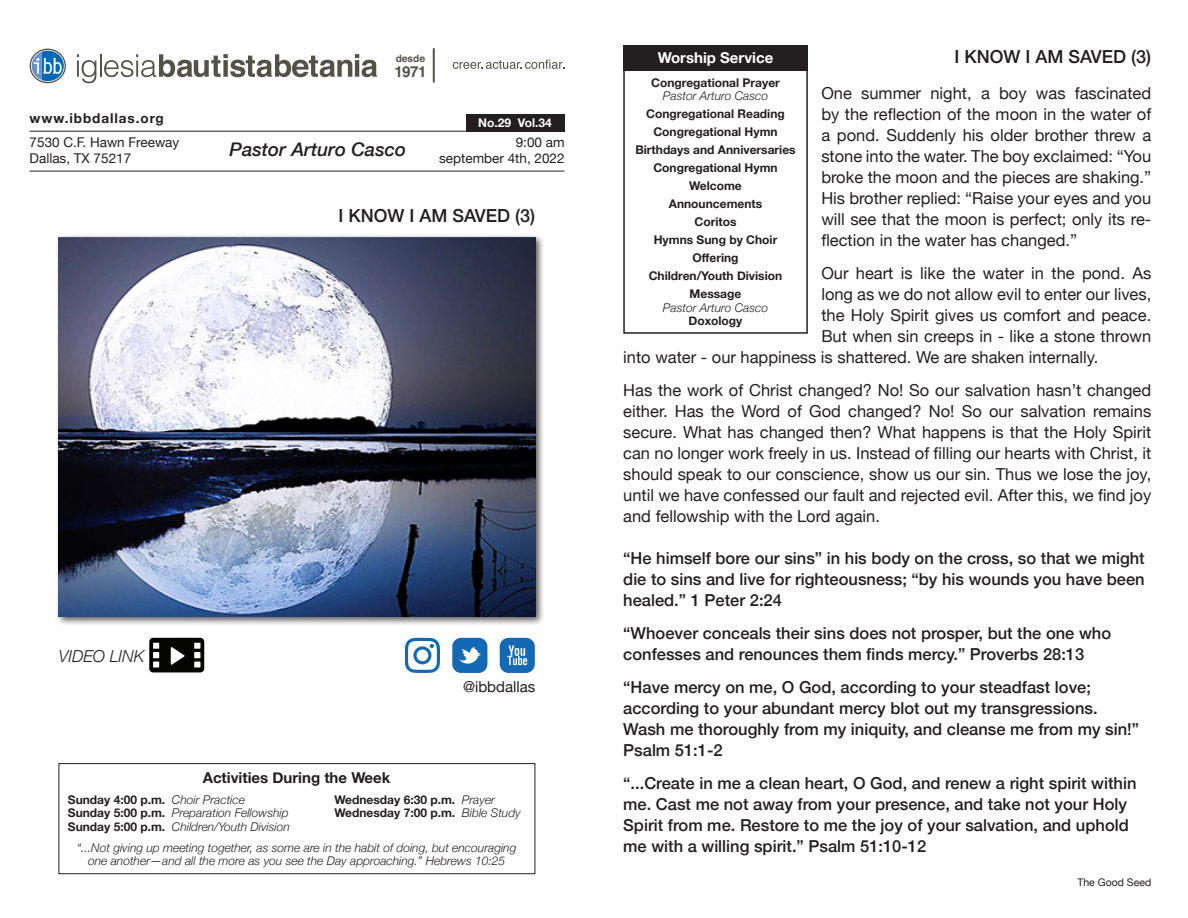
<style>
.page{position:relative;width:1188px;height:918px;background:#fff}
.page>*{position:absolute;margin:0;border:0;box-sizing:border-box;transform-origin:0 0}
.t1{font:italic 500 18.75px "Helvetica Neue";color:#231f20}
.t2{font:500 18px "Helvetica Neue";color:#231f20}
.t3{font:16.5px/21px "Helvetica Neue";color:#231f20;text-align:justify}
.t4{font:500 16.5px/21px "Helvetica Neue";color:#231f20}
.t5{font:italic 300 16.5px "Helvetica Neue";color:#231f20}
.t6{font:700 15.15px "Helvetica";color:#535249}
.t7{font:700 15px "Helvetica Neue";color:#231f20}
.t8{font:700 15px "Helvetica Neue";color:#fff}
.t9{font:15px "Helvetica Neue";color:#231f20}
.t10{font:13.5px "Helvetica Neue";color:#231f20}
.t11{font:700 13.5px "Helvetica Neue";letter-spacing:.07em;color:#231f20}
.t12{font:700 12px "Helvetica Neue";color:#231f20}
.t13{font:italic 300 12px/13.5px "Helvetica Neue";color:#231f20;text-align:center}
.t14{font:700 12px "Helvetica Neue";color:#fff}
.t15{font:10.5px "Helvetica Neue";color:#231f20}
.t16{font:700 10.05px "Helvetica";color:#535249}
.s1{font-weight:300;font-style:italic}
.s2{font-weight:700;font-style:normal}
</style>
<div class="page">
<svg style="left:77px;top:54px;width:19px;height:29px"></svg>
<hr style="left:100px;top:54px;width:2px;height:23px;background:#535249">
<svg style="left:104px;top:54px;width:273px;height:23px"></svg>
<hr style="left:433px;top:49px;width:2px;height:33px;background:#535249">
<svg style="left:453px;top:60px;width:111px;height:9px"></svg>
<svg style="left:30px;top:49px;width:36px;height:34px"></svg>
<svg style="left:31px;top:50px;width:34px;height:32px"></svg>
<svg style="left:32px;top:51px;width:32px;height:30px"></svg>
<hr style="left:30px;top:131px;width:534px;height:1px;background:#231f20">
<hr style="left:30px;top:171px;width:534px;height:1px;background:#231f20">
<div style="left:466px;top:114px;width:99px;height:18px;background:#231f20"></div>
<svg style="left:500px;top:638px;width:35px;height:35px"></svg>
<svg style="left:452px;top:638px;width:35px;height:35px"></svg>
<svg style="left:405px;top:638px;width:35px;height:35px"></svg>
<svg style="left:150px;top:638px;width:54px;height:34px"></svg>
<div style="left:59px;top:763px;width:476px;height:111px;border:1px solid #231f20"></div>
<div style="left:623px;top:63px;width:185px;height:271px;border:2px solid #231f20"></div>
<div style="left:623px;top:46px;width:185px;height:25px;background:#231f20"></div>
<div style="left:55px;top:233px;width:490px;height:394px;background:#231f20;opacity:.75"></div>
<img style="left:59px;top:237px;width:476px;height:380px">
<p class="t16" style="left:396px;top:50px;width:31px">desde</p>
<p class="t6" style="left:395px;top:59px;width:34px">1971</p>
<p class="t11" style="left:30px;top:108px;width:136px">www.ibbdallas.org</p>
<p class="t14" style="left:478px;top:113px;width:75px">No.29 Vol.34</p>
<p class="t10" style="left:30px;top:133px;width:151px">7530 C.F. Hawn Freeway</p>
<p class="t10" style="left:30px;top:149px;width:103px">Dallas, TX 75217</p>
<p class="t1" style="left:230px;top:133px;width:178px">Pastor Arturo Casco</p>
<p class="t10" style="left:516px;top:133px;width:50px">9:00 am</p>
<p class="t10" style="left:439px;top:149px;width:127px">september 4th, 2022</p>
<p class="t2" style="left:338px;top:201px;width:198px">I KNOW I AM SAVED (3)</p>
<p class="t5" style="left:59px;top:643px;width:87px">VIDEO LINK</p>
<p class="t9" style="left:463px;top:675px;width:74px">@ibbdallas</p>
<p class="t7" style="left:203px;top:766px;width:189px">Activities During the Week</p>
<p class="t12" style="left:68px;top:790px;width:178px">Sunday 4:00 p.m. <span class="s1">Choir Practice</span></p>
<p class="t12" style="left:335px;top:790px;width:162px">Wednesday 6:30 p.m. <span class="s1">Prayer</span></p>
<p class="t13" style="left:68px;top:806px;width:222px"><span class="s2">Sunday 5:00 p.m.</span> Preparation Fellowship</p>
<p class="t12" style="left:335px;top:804px;width:188px">Wednesday 7:00 p.m. <span class="s1">Bible Study</span></p>
<p class="t13" style="left:68px;top:819px;width:224px"><span class="s2">Sunday 5:00 p.m.</span> Children/Youth Division</p>
<p class="t13" style="left:77px;top:840px;width:441px">“...Not giving up meeting together, as some are in the habit of doing, but encouraging one another—and all the more as you see the Day approaching.” Hebrews 10:25</p>
<p class="t2" style="left:954px;top:42px;width:198px">I KNOW I AM SAVED (3)</p>
<p class="t3" style="left:821px;top:83px;width:331px">One summer night, a boy was fascinated by the reflection of the moon in the water of a pond. Suddenly his older brother threw a stone into the water. The boy exclaimed: “You broke the moon and the pieces are shaking.” His brother replied: “Raise your eyes and you will see that the moon is perfect; only its re&shy;flection in the water has changed.”</p>
<p class="t3" style="left:821px;top:263px;width:331px">Our heart is like the water in the pond. As</p>
<p class="t3" style="left:821px;top:284px;width:331px">long as we do not allow evil to enter our lives,</p>
<p class="t3" style="left:821px;top:305px;width:331px">the Holy Spirit gives us comfort and peace.</p>
<p class="t3" style="left:821px;top:326px;width:331px">But when sin creeps in - like a stone thrown</p>
<p class="t3" style="left:623px;top:347px;width:477px">into water - our happiness is shattered. We are shaken internally.</p>
<p class="t3" style="left:623px;top:380px;width:530px">Has the work of Christ changed? No! So our salvation hasn’t changed either. Has the Word of God changed? No! So our salvation remains secure. What has changed then? What happens is that the Holy Spirit can no longer work freely in us. Instead of filling our hearts with Christ, it should speak to our conscience, show us our sin. Thus we lose the joy, until we have confessed our fault and rejected evil. After this, we find joy and fellowship with the Lord again.</p>
<p class="t4" style="left:623px;top:546px;width:523px;text-align:justify">“He himself bore our sins” in his body on the cross, so that we might die to sins and live for righteousness; “by his wounds you have been healed.” 1 Peter 2:24</p>
<p class="t4" style="left:623px;top:621px;width:489px">“Whoever conceals their sins does not prosper, but the one who confesses and renounces them finds mercy.” Proverbs 28:13</p>
<p class="t4" style="left:623px;top:675px;width:469px">“Have mercy on me, O God, according to your steadfast love;</p>
<p class="t4" style="left:623px;top:696px;width:476px">according to your abundant mercy blot out my transgressions.</p>
<p class="t4" style="left:623px;top:717px;width:517px">Wash me thoroughly from my iniquity, and cleanse me from my sin!”<br>Psalm 51:1-2</p>
<p class="t4" style="left:623px;top:771px;width:515px">“...Create in me a clean heart, O God, and renew a right spirit within me. Cast me not away from your presence, and take not your Holy Spirit from me. Restore to me the joy of your salvation, and uphold me with a willing spirit.” Psalm 51:10-12</p>
<p class="t15" style="left:1077px;top:875px;width:75px">The Good Seed</p>
<p class="t8" style="left:658px;top:46px;width:117px">Worship Service</p>
<p class="t12" style="left:651px;top:73px;width:130px">Congregational Prayer</p>
<p class="t13" style="left:663px;top:89px;width:107px">Pastor Arturo Casco</p>
<p class="t12" style="left:646px;top:105px;width:140px">Congregational Reading</p>
<p class="t12" style="left:653px;top:123px;width:126px">Congregational Hymn</p>
<p class="t12" style="left:635px;top:141px;width:162px">Birthdays and Anniversaries</p>
<p class="t12" style="left:653px;top:159px;width:126px">Congregational Hymn</p>
<p class="t12" style="left:689px;top:177px;width:54px">Welcome</p>
<p class="t12" style="left:669px;top:195px;width:95px">Announcements</p>
<p class="t12" style="left:695px;top:213px;width:43px">Coritos</p>
<p class="t12" style="left:654px;top:231px;width:125px">Hymns Sung by Choir</p>
<p class="t12" style="left:693px;top:249px;width:48px">Offering</p>
<p class="t12" style="left:649px;top:267px;width:135px">Children/Youth Division</p>
<p class="t12" style="left:690px;top:285px;width:53px">Message</p>
<p class="t13" style="left:663px;top:300px;width:107px">Pastor Arturo Casco</p>
<p class="t12" style="left:689px;top:312px;width:55px">Doxology</p>
</div>
